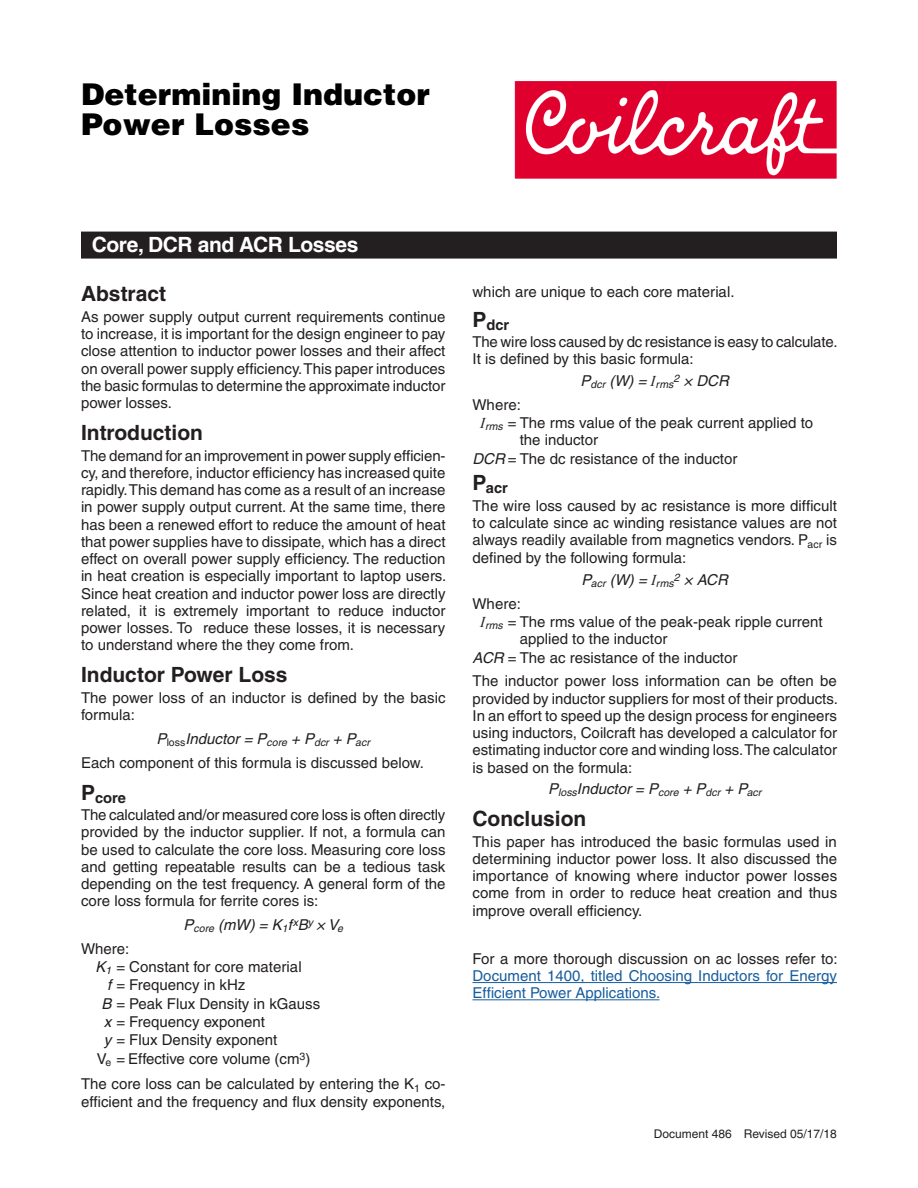
<style>
.page{position:relative;width:918px;height:1188px;background:#fff}
.page>*{position:absolute;margin:0;border:0;box-sizing:border-box;transform-origin:0 0}
.t1{font:900 30px/30px "Helvetica";color:#000}
.Subhead_2{font:700 21px "Helvetica";color:#231f20}
.Subhead_1{font:700 21px "Helvetica";letter-spacing:-.02em;color:#fff}
.Body_copy{font:15px/17.2px "Helvetica";color:#231f20;text-align:justify}
.Body_tight{font:15px/17.2px "Helvetica";color:#231f20;text-align:justify}
.Where{font:15px/17.2px "Helvetica";color:#231f20}
.Body_tight-2{font:15px/17.2px "Helvetica";color:#175d9e;text-align:justify}
.Formula{font:italic 15px "Helvetica";color:#231f20}
.Subhead_2-2{font:700 14.7px "Helvetica";color:#231f20}
.t2{font:12px "Helvetica";color:#231f20}
.Formula-2{font:italic 10.5px "Helvetica";color:#231f20}
.s1{font-style:italic}
.s2{font-family:"Times New Roman";font-style:italic}
.s3{color:#231f20}
</style>
<div class="page">
<hr style="left:472px;top:982px;width:365px;height:1px;background:#175d9e">
<hr style="left:472px;top:999px;width:187px;height:1px;background:#175d9e">
<img style="left:514px;top:81px;width:323px;height:98px">
<div style="left:81px;top:232px;width:756px;height:27px;background:#231f20"></div>
<p class="t1" style="left:81px;top:79px;width:350px">Determining Inductor<br>Power Losses</p>
<p class="Subhead_1" style="left:92px;top:232px;width:268px">Core, DCR and ACR Losses</p>
<p class="Subhead_2" style="left:81px;top:281px;width:87px">Abstract</p>
<p class="Body_copy" style="left:81px;top:308px;width:366px">As power supply output current requirements continue to increase, it is important for the design engineer to pay close attention to inductor power losses and their affect on overall power supply efficiency. This paper introduces the basic formulas to determine the approximate inductor power losses.</p>
<p class="Subhead_2" style="left:81px;top:420px;width:124px">Introduction</p>
<p class="Body_copy" style="left:81px;top:447px;width:367px">The demand for an improvement in power supply efficien&shy;cy, and therefore, inductor efficiency has increased quite rapidly. This demand has come as a result of an increase in power supply output current. At the same time, there has been a renewed effort to reduce the amount of heat that power supplies have to dissipate, which has a direct effect on overall power supply efficiency. The reduction in heat creation is especially important to laptop users.<br>Since heat creation and inductor power loss are directly related, it is extremely important to reduce inductor power losses. To reduce these losses, it is necessary to understand where the they come from.</p>
<p class="Subhead_2" style="left:81px;top:662px;width:208px">Inductor Power Loss</p>
<p class="Body_copy" style="left:81px;top:689px;width:366px">The power loss of an inductor is defined by the basic formula:</p>
<p class="Formula" style="left:157px;top:730px;width:215px">P<sub>loss</sub>Inductor = P<sub>core</sub> + P<sub>dcr</sub> + P<sub>acr</sub></p>
<p class="Body_copy" style="left:81px;top:754px;width:344px">Each component of this formula is discussed below.</p>
<p class="Subhead_2-2" style="left:81px;top:789px;width:47px"><sup>P</sup>core</p>
<p class="Body_copy" style="left:81px;top:806px;width:366px">The calculated and/or measured core loss is often directly provided by the inductor supplier. If not, a formula can be used to calculate the core loss. Measuring core loss and getting repeatable results can be a tedious task depending on the test frequency. A general form of the core loss formula for ferrite cores is:</p>
<p class="Formula" style="left:184px;top:916px;width:161px">P<sub>core</sub> (mW) = K<sub>1</sub>f<sup>x</sup>B<sup>y</sup> × V<sub>e</sub></p>
<p class="Where" style="left:81px;top:940px;width:50px">Where:</p>
<p class="Where" style="left:96px;top:958px;width:208px"><span class="s1">K</span><sub>1</sub> = Constant for core material</p>
<p class="Where" style="left:107px;top:976px;width:140px"><span class="s1">f</span> = Frequency in kHz</p>
<p class="Where" style="left:101px;top:995px;width:220px"><span class="s1">B</span> = Peak Flux Density in kGauss</p>
<p class="Where" style="left:104px;top:1013px;width:163px"><span class="s1">x</span> = Frequency exponent</p>
<p class="Where" style="left:104px;top:1031px;width:175px"><span class="s1">y</span> = Flux Density exponent</p>
<p class="Where" style="left:97px;top:1050px;width:215px">V<sub>e</sub> = Effective core volume (cm<sup>3</sup>)</p>
<p class="Body_tight" style="left:81px;top:1075px;width:366px">The core loss can be calculated by entering the K<sub>1</sub> co&shy;efficient and the frequency and flux density exponents,</p>
<p class="Body_tight" style="left:472px;top:283px;width:264px">which are unique to each core material.</p>
<p class="Subhead_2-2" style="left:472px;top:316px;width:38px"><sup>P</sup>dcr</p>
<p class="Body_tight" style="left:472px;top:333px;width:367px">The wire loss caused by dc resistance is easy to calculate.<br>It is defined by this basic formula:</p>
<p class="Formula-2" style="left:581px;top:379px;width:94px"><sup>P</sup>dcr <sup>(W)</sup> <sup>=</sup> <sup>I</sup>rms</p>
<p class="Formula" style="left:673px;top:372px;width:57px"><sup>2</sup> × DCR</p>
<p class="Where" style="left:472px;top:396px;width:50px">Where:</p>
<p class="Where" style="left:520px;top:414px;width:295px;text-indent:-40px"><span class="s2">I</span><sub>rms</sub> = The rms value of the peak current applied to the inductor</p>
<p class="Where" style="left:472px;top:450px;width:266px"><span class="s1">DCR</span> = The dc resistance of the inductor</p>
<p class="Subhead_2-2" style="left:472px;top:479px;width:37px"><sup>P</sup>acr</p>
<p class="Body_tight" style="left:472px;top:497px;width:366px">The wire loss caused by ac resistance is more difficult to calculate since ac winding resistance values are not always readily available from magnetics vendors. P<sub>acr</sub> is defined by the following formula:</p>
<p class="Formula-2" style="left:582px;top:577px;width:94px"><sup>P</sup>acr <sup>(W)</sup> <sup>=</sup> <sup>I</sup>rms</p>
<p class="Formula" style="left:674px;top:571px;width:56px"><sup>2</sup> × ACR</p>
<p class="Where" style="left:472px;top:595px;width:50px">Where:</p>
<p class="Where" style="left:520px;top:613px;width:304px;text-indent:-40px"><span class="s2">I</span><sub>rms</sub> = The rms value of the peak-peak ripple current applied to the inductor</p>
<p class="Where" style="left:472px;top:649px;width:266px"><span class="s1">ACR</span> = The ac resistance of the inductor</p>
<p class="Body_tight" style="left:472px;top:672px;width:367px">The inductor power loss information can be often be provided by inductor suppliers for most of their products.<br>In an effort to speed up the design process for engineers using inductors, Coilcraft has developed a calculator for estimating inductor core and winding loss. The calculator is based on the formula:</p>
<p class="Formula" style="left:548px;top:780px;width:215px">P<sub>loss</sub>Inductor = P<sub>core</sub> + P<sub>dcr</sub> + P<sub>acr</sub></p>
<p class="Subhead_2" style="left:472px;top:806px;width:115px">Conclusion</p>
<p class="Body_tight" style="left:472px;top:833px;width:366px">This paper has introduced the basic formulas used in determining inductor power loss. It also discussed the importance of knowing where inductor power losses come from in order to reduce heat creation and thus improve overall efficiency.</p>
<p class="Body_tight-2" style="left:472px;top:950px;width:367px"><span class="s3">For a more thorough discussion on ac losses refer to:<br></span>Document 1400, titled Choosing Inductors for Energy Efficient Power Applications.</p>
<p class="t2" style="left:654px;top:1127px;width:185px">Document 486 Revised 05/17/18</p>
</div>
